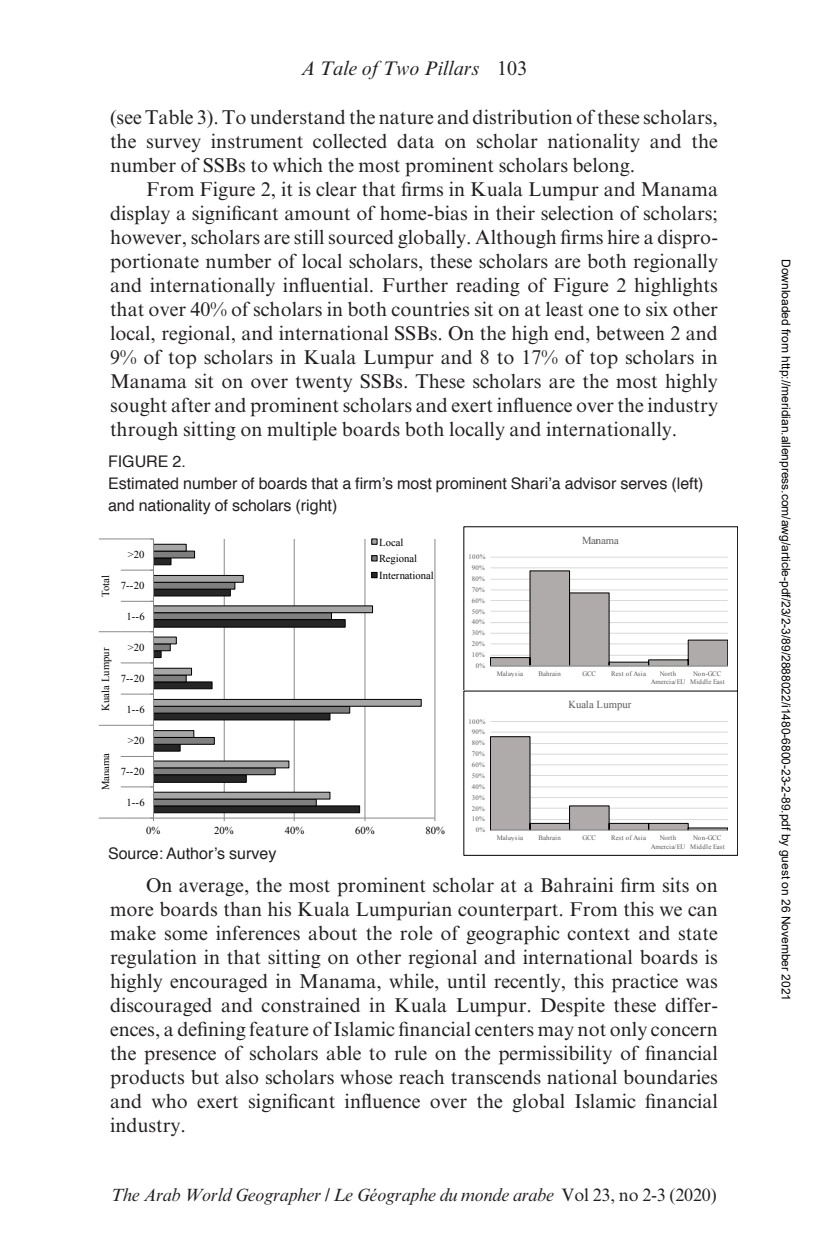
<style>
.page{position:relative;width:828px;height:1260px;background:#fff}
.page>*{position:absolute;margin:0;border:0;box-sizing:border-box;transform-origin:0 0}
.t1{font:20px/24px "Times New Roman MT Std";color:#231f20;text-align:justify}
.t2{font:italic 20px "Times New Roman MT Std";color:#231f20}
.t3{font:italic 18px "Times New Roman MT Std";letter-spacing:-.01em;color:#231f20}
.t4{font:16px/22px "Helvetica";color:#231f20}
.t5{font:12px "Arial";color:#000}
.t6{font:10.6px/16.8px "Times New Roman";color:#000}
.t7{font:10.6px "Times New Roman";color:#595959}
.t8{font:6.8px/10.8px "Times New Roman";letter-spacing:.055em;color:#595959;text-align:center}
.t9{font:6.8px "Times New Roman";color:#595959}
.s1{font-style:normal}
</style>
<div class="page">
<hr style="left:490px;top:655px;width:238px;height:1px;background:#d9d9d9">
<hr style="left:490px;top:644px;width:238px;height:1px;background:#d9d9d9">
<hr style="left:490px;top:633px;width:238px;height:1px;background:#d9d9d9">
<hr style="left:490px;top:622px;width:238px;height:1px;background:#d9d9d9">
<hr style="left:490px;top:611px;width:238px;height:1px;background:#d9d9d9">
<hr style="left:490px;top:600px;width:238px;height:1px;background:#d9d9d9">
<hr style="left:490px;top:590px;width:238px;height:1px;background:#d9d9d9">
<hr style="left:490px;top:579px;width:238px;height:1px;background:#d9d9d9">
<hr style="left:490px;top:567px;width:238px;height:1px;background:#d9d9d9">
<hr style="left:490px;top:557px;width:238px;height:1px;background:#d9d9d9">
<svg style="left:490px;top:570px;width:237px;height:96px"></svg>
<hr style="left:490px;top:666px;width:238px;height:1px;background:#d9d9d9">
<hr style="left:490px;top:819px;width:238px;height:1px;background:#d9d9d9">
<hr style="left:490px;top:808px;width:238px;height:1px;background:#d9d9d9">
<hr style="left:490px;top:797px;width:238px;height:1px;background:#d9d9d9">
<hr style="left:490px;top:787px;width:238px;height:1px;background:#d9d9d9">
<hr style="left:490px;top:775px;width:238px;height:1px;background:#d9d9d9">
<hr style="left:490px;top:764px;width:238px;height:1px;background:#d9d9d9">
<hr style="left:490px;top:754px;width:238px;height:1px;background:#d9d9d9">
<hr style="left:490px;top:743px;width:238px;height:1px;background:#d9d9d9">
<hr style="left:490px;top:732px;width:238px;height:1px;background:#d9d9d9">
<hr style="left:490px;top:721px;width:238px;height:1px;background:#d9d9d9">
<svg style="left:490px;top:736px;width:237px;height:94px"></svg>
<hr style="left:490px;top:830px;width:238px;height:1px;background:#d9d9d9">
<div style="left:463px;top:691px;width:275px;height:165px;border:1px solid #000"></div>
<hr style="left:224px;top:539px;width:1px;height:279px;background:#898989">
<hr style="left:294px;top:539px;width:1px;height:279px;background:#898989">
<hr style="left:365px;top:539px;width:1px;height:279px;background:#898989">
<hr style="left:435px;top:539px;width:1px;height:279px;background:#898989">
<svg style="left:154px;top:805px;width:206px;height:9px"></svg>
<svg style="left:154px;top:800px;width:197px;height:7px"></svg>
<svg style="left:154px;top:544px;width:268px;height:256px"></svg>
<hr style="left:154px;top:818px;width:281px;height:1px;background:#898989">
<hr style="left:153px;top:539px;width:1px;height:279px;background:#898989">
<hr style="left:121px;top:818px;width:33px;height:1px;background:#898989">
<hr style="left:121px;top:787px;width:33px;height:1px;background:#898989">
<hr style="left:121px;top:756px;width:33px;height:1px;background:#898989">
<hr style="left:121px;top:725px;width:33px;height:1px;background:#898989">
<hr style="left:121px;top:694px;width:33px;height:1px;background:#898989">
<hr style="left:121px;top:663px;width:33px;height:1px;background:#898989">
<hr style="left:121px;top:631px;width:33px;height:1px;background:#898989">
<hr style="left:121px;top:601px;width:33px;height:1px;background:#898989">
<hr style="left:121px;top:570px;width:33px;height:1px;background:#898989">
<hr style="left:121px;top:539px;width:33px;height:1px;background:#898989">
<svg style="left:99px;top:818px;width:22px;height:1px"></svg>
<svg style="left:99px;top:725px;width:22px;height:1px"></svg>
<svg style="left:99px;top:631px;width:22px;height:1px"></svg>
<svg style="left:99px;top:539px;width:22px;height:1px"></svg>
<div style="left:371px;top:539px;width:7px;height:6px;border:1px solid #000"></div>
<div style="left:371px;top:555px;width:7px;height:6px;border:1px solid #000"></div>
<div style="left:371px;top:572px;width:7px;height:6px;border:1px solid #000"></div>
<p class="t2" style="left:301px;top:61px;width:228px">A Tale of Two Pillars <span class="s1">103</span></p>
<p class="t1" style="left:110px;top:107px;width:610px">(see Table 3). To understand the nature and distribution of these scholars, the survey instrument collected data on scholar nationality and the number of SSBs to which the most prominent scholars belong.</p>
<p class="t1" style="left:110px;top:179px;width:610px;text-indent:36px">From Figure 2, it is clear that firms in Kuala Lumpur and Manama display a significant amount of home-bias in their selection of scholars; however, scholars are still sourced globally. Although firms hire a dispro&shy;portionate number of local scholars, these scholars are both regionally and internationally influential. Further reading of Figure 2 highlights that over 40% of scholars in both countries sit on at least one to six other local, regional, and international SSBs. On the high end, between 2 and 9% of top scholars in Kuala Lumpur and 8 to 17% of top scholars in Manama sit on over twenty SSBs. These scholars are the most highly sought after and prominent scholars and exert influence over the industry through sitting on multiple boards both locally and internationally.</p>
<p class="t4" style="left:108px;top:452px;width:79px">FIGURE 2.</p>
<p class="t4" style="left:108px;top:474px;width:597px">Estimated number of boards that a firm’s most prominent Shari’a advisor serves (left) and nationality of scholars (right)</p>
<p class="t6" style="left:97px;top:597px;width:23px;rotate:-90deg">Total</p>
<p class="t6" style="left:97px;top:711px;width:64px;rotate:-90deg">Kuala Lumpur</p>
<p class="t6" style="left:97px;top:790px;width:38px;rotate:-90deg">Manama</p>
<p class="t6" style="left:128px;top:546px;width:18px">&gt;20</p>
<p class="t6" style="left:121px;top:577px;width:25px">7--20</p>
<p class="t6" style="left:126px;top:608px;width:20px">1--6</p>
<p class="t6" style="left:128px;top:639px;width:18px">&gt;20</p>
<p class="t6" style="left:121px;top:670px;width:25px">7--20</p>
<p class="t6" style="left:126px;top:701px;width:20px">1--6</p>
<p class="t6" style="left:128px;top:732px;width:18px">&gt;20</p>
<p class="t6" style="left:121px;top:763px;width:25px">7--20</p>
<p class="t6" style="left:126px;top:794px;width:20px">1--6</p>
<p class="t6" style="left:379px;top:534px;width:56px">Local<br>Regional<br>International</p>
<p class="t8" style="left:468px;top:552px;width:19px;text-align:right">100%<br>90%<br>80%<br>70%<br>60%<br>50%<br>40%<br>30%<br>20%<br>10%<br>0%</p>
<p class="t8" style="left:468px;top:716px;width:19px">100%<br>90%<br>80%<br>70%<br>60%<br>50%<br>40%<br>30%<br>20%<br>10%</p>
<p class="t6" style="left:146px;top:822px;width:16px">0%</p>
<p class="t6" style="left:214px;top:822px;width:21px">20%</p>
<p class="t6" style="left:285px;top:822px;width:21px">40%</p>
<p class="t6" style="left:355px;top:822px;width:21px">60%</p>
<p class="t6" style="left:426px;top:822px;width:21px">80%</p>
<p class="t8" style="left:476px;top:825px;width:11px">0%</p>
<p class="t4" style="left:108px;top:844px;width:170px">Source: Author’s survey</p>
<p class="t7" style="left:582px;top:534px;width:38px">Manama</p>
<p class="t8" style="left:497px;top:668px;width:28px">Malaysia</p>
<p class="t9" style="left:538px;top:670px;width:24px">Bahrain</p>
<p class="t8" style="left:583px;top:668px;width:15px">GCC</p>
<p class="t8" style="left:611px;top:668px;width:36px">Rest of Asia</p>
<p class="t8" style="left:660px;top:668px;width:18px">North</p>
<p class="t8" style="left:693px;top:668px;width:30px">Non-GCC</p>
<p class="t7" style="left:568px;top:699px;width:64px">Kuala Lumpur</p>
<p class="t9" style="left:651px;top:678px;width:36px">Amercia/EU</p>
<p class="t8" style="left:690px;top:677px;width:36px">Middle East</p>
<p class="t8" style="left:497px;top:833px;width:28px">Malaysia</p>
<p class="t9" style="left:538px;top:834px;width:24px">Bahrain</p>
<p class="t8" style="left:583px;top:833px;width:15px">GCC</p>
<p class="t8" style="left:611px;top:833px;width:36px">Rest of Asia</p>
<p class="t8" style="left:660px;top:833px;width:18px">North</p>
<p class="t8" style="left:693px;top:833px;width:30px">Non-GCC</p>
<p class="t9" style="left:651px;top:843px;width:36px">Amercia/EU</p>
<p class="t8" style="left:690px;top:841px;width:36px">Middle East</p>
<p class="t1" style="left:110px;top:875px;width:610px;text-indent:36px">On average, the most prominent scholar at a Bahraini firm sits on more boards than his Kuala Lumpurian counterpart. From this we can make some inferences about the role of geographic context and state regulation in that sitting on other regional and international boards is highly encouraged in Manama, while, until recently, this practice was discouraged and constrained in Kuala Lumpur. Despite these differ&shy;ences, a defining feature of Islamic financial centers may not only concern the presence of scholars able to rule on the permissibility of financial products but also scholars whose reach transcends national boundaries and who exert significant influence over the global Islamic financial industry.</p>
<p class="t3" style="left:111px;top:1188px;width:607px">The Arab World Geographer / Le Géographe du monde arabe <span class="s1">Vol 23, no 2-3 (2020)</span></p>
<p class="t5" style="left:791px;top:259px;width:744px;rotate:90deg">Downloaded from http://meridian.allenpress.com/awg/article-pdf/23/2-3/89/2888022/i1480-6800-23-2-89.pdf by guest on 26 November 2021</p>
</div>
